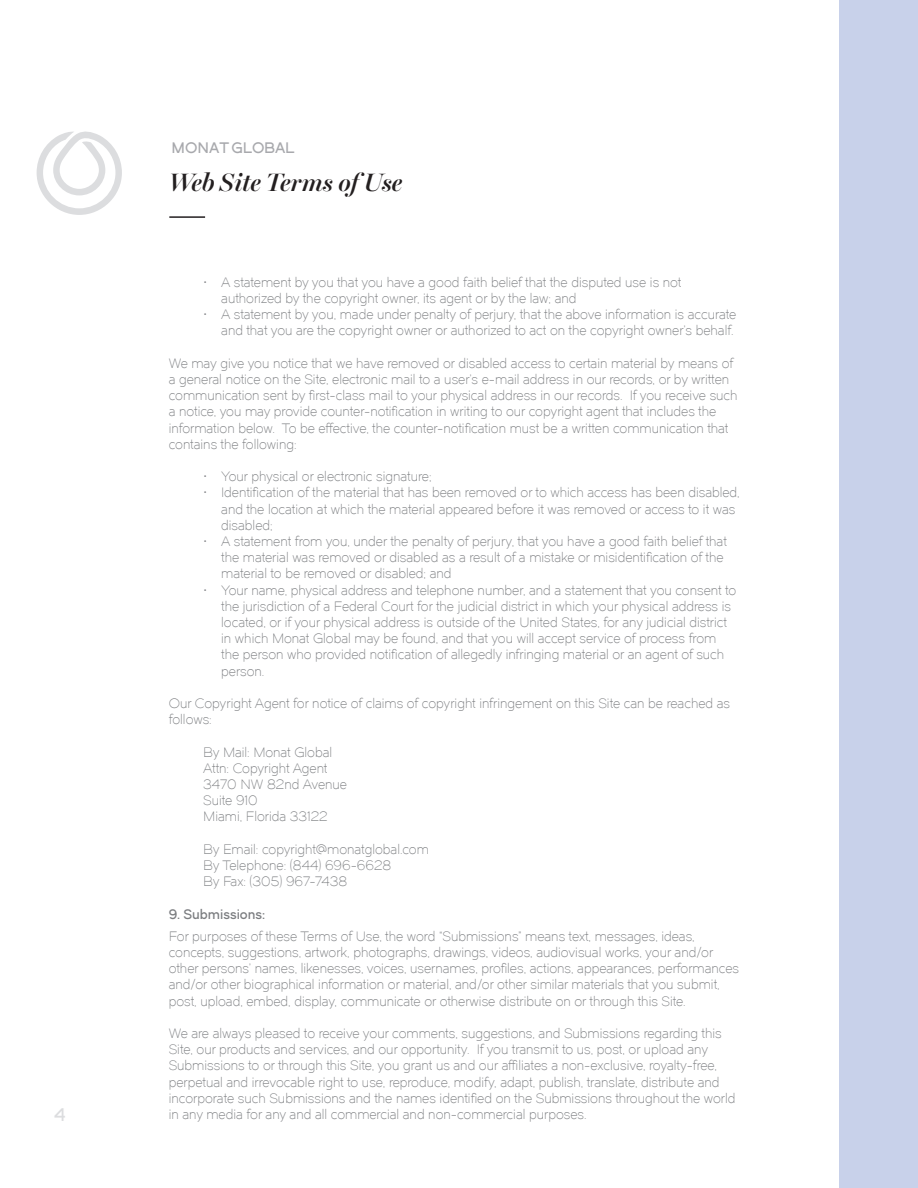
<style>
.page{position:relative;width:918px;height:1188px;background:#fff}
.page>*{position:absolute;margin:0;border:0;box-sizing:border-box;transform-origin:0 0}
.t1{font:italic 600 25.2px "Miller Banner";color:#231f20}
.t2{font:18px "Dual 600";color:#dcdddf}
.t3{font:15px "Dual 600";color:#a8a9ad}
.t4{font:13.5px/16.2px "Dual 300";color:#7c7e81}
.t5{font:13.5px "Dual 600";color:#7c7e81}
</style>
<div class="page">
<hr style="left:169px;top:216px;width:36px;height:2px;background:#231f20">
<div style="left:839px;top:0;width:79px;height:1188px;background:#c8d1ea"></div>
<svg style="left:37px;top:131px;width:85px;height:84px"></svg>
<h2 class="t2" style="left:54px;top:1103px;width:13px">4</h2>
<p class="t3" style="left:171px;top:138px;width:125px">MONAT GLOBAL</p>
<h1 class="t1" style="left:169px;top:168px;width:234px">Web Site Terms of Use</h1>
<p class="t4" style="left:221px;top:274px;width:462px;text-indent:-18px">• A statement by you that you have a good faith belief that the disputed use is not authorized by the copyright owner, its agent or by the law; and</p>
<p class="t4" style="left:203px;top:307px;width:535px;text-align:right">• A statement by you, made under penalty of perjury, that the above information is accurate and that you are the copyright owner or authorized to act on the copyright owner’s behalf.</p>
<p class="t4" style="left:169px;top:355px;width:570px">We may give you notice that we have removed or disabled access to certain material by means of a general notice on the Site, electronic mail to a user’s e-mail address in our records, or by written communication sent by first-class mail to your physical address in our records. If you receive such a notice, you may provide counter-notification in writing to our copyright agent that includes the information below. To be effective, the counter-notification must be a written communication that contains the following:</p>
<p class="t4" style="left:203px;top:469px;width:230px">• Your physical or electronic signature;</p>
<p class="t4" style="left:221px;top:485px;width:520px;text-indent:-18px">• Identification of the material that has been removed or to which access has been disabled, and the location at which the material appeared before it was removed or access to it was disabled;</p>
<p class="t4" style="left:221px;top:533px;width:507px;text-indent:-18px">• A statement from you, under the penalty of perjury, that you have a good faith belief that the material was removed or disabled as a result of a mistake or misidentification of the material to be removed or disabled; and</p>
<p class="t4" style="left:221px;top:582px;width:517px;text-indent:-18px">• Your name, physical address and telephone number, and a statement that you consent to the jurisdiction of a Federal Court for the judicial district in which your physical address is located, or if your physical address is outside of the United States, for any judicial district in which Monat Global may be found, and that you will accept service of process from the person who provided notification of allegedly infringing material or an agent of such person.</p>
<p class="t4" style="left:169px;top:695px;width:563px">Our Copyright Agent for notice of claims of copyright infringement on this Site can be reached as follows:</p>
<p class="t4" style="left:203px;top:744px;width:145px">By Mail: Monat Global<br>Attn: Copyright Agent<br>3470 NW 82nd Avenue<br>Suite 910<br>Miami, Florida 33122</p>
<p class="t4" style="left:203px;top:841px;width:227px">By Email: copyright@monatglobal.com<br>By Telephone: (844) 696-6628<br>By Fax: (305) 967-7438</p>
<p class="t5" style="left:169px;top:905px;width:98px">9. Submissions:</p>
<p class="t4" style="left:169px;top:928px;width:572px">For purposes of these Terms of Use, the word “Submissions” means text, messages, ideas, concepts, suggestions, artwork, photographs, drawings, videos, audiovisual works, your and/or other persons’ names, likenesses, voices, usernames, profiles, actions, appearances, performances and/or other biographical information or material, and/or other similar materials that you submit, post, upload, embed, display, communicate or otherwise distribute on or through this Site.</p>
<p class="t4" style="left:169px;top:1025px;width:568px">We are always pleased to receive your comments, suggestions, and Submissions regarding this Site, our products and services, and our opportunity. If you transmit to us, post, or upload any Submissions to or through this Site, you grant us and our affiliates a non-exclusive, royalty-free, perpetual and irrevocable right to use, reproduce, modify, adapt, publish, translate, distribute and incorporate such Submissions and the names identified on the Submissions throughout the world in any media for any and all commercial and non-commercial purposes.</p>
</div>
